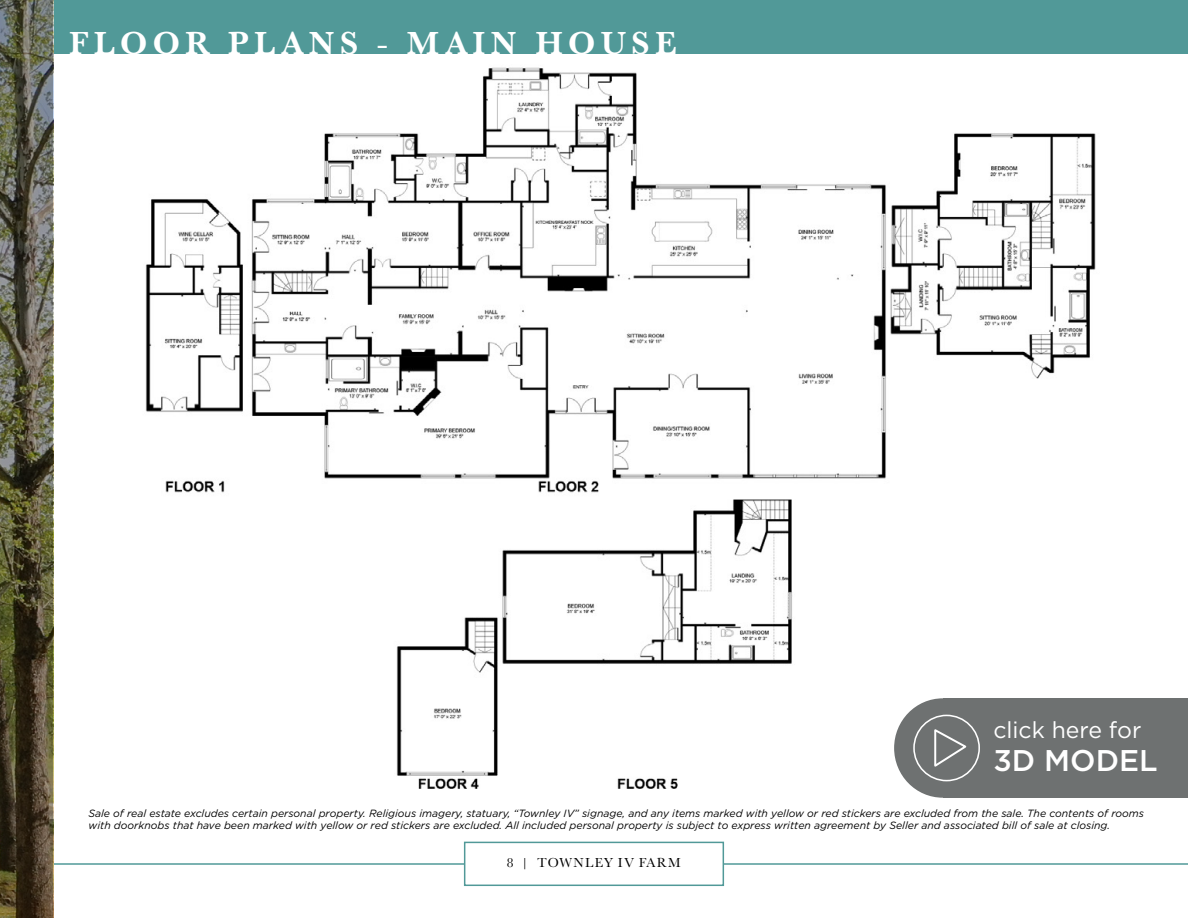
<style>
.page{position:relative;width:1188px;height:918px;background:#fff}
.page>*{position:absolute;margin:0;border:0;box-sizing:border-box;transform-origin:0 0}
.t1{font:700 33px "Baskerville URW";letter-spacing:.16em;color:#fff}
.t2{font:500 30px "Gotham";color:#fff}
.t3{font:23.1px "Gotham";color:#fff}
.t4{font:13.5px "Baskerville URW";letter-spacing:.095em;color:#000}
.t5{font:italic 10.5px/12px "Gotham";color:#000}
</style>
<div class="page">
<hr style="left:0;top:863px;width:1188px;height:2px;background:#519998">
<div style="left:464px;top:842px;width:260px;height:44px;background:#fff;border:2px solid #519998"></div>
<div style="left:943px;top:698px;width:245px;height:100px;background:#6e7171"></div>
<div style="left:894px;top:698px;width:97px;height:100px;background:#6e7171;border-radius:50%"></div>
<div style="left:0;top:0;width:1188px;height:54px;background:#519998"></div>
<img style="left:396px;top:500px;width:397px;height:289px">
<img style="left:0;top:0;width:53px;height:918px">
<svg style="left:913px;top:715px;width:67px;height:66px"></svg>
<img style="left:145px;top:67px;width:951px;height:433px">
<h1 class="t1" style="left:69px;top:20px;width:609px">FLOOR PLANS - MAIN HOUSE</h1>
<h3 class="t3" style="left:993px;top:715px;width:150px">click here for</h3>
<h2 class="t2" style="left:993px;top:740px;width:166px">3D MODEL</h2>
<p class="t5" style="left:88px;top:807px;width:1057px">Sale of real estate excludes certain personal property. Religious imagery, statuary, “Townley IV” signage, and any items marked with yellow or red stickers are excluded from the sale. The contents of rooms with doorknobs that have been marked with yellow or red stickers are excluded. All included personal property is subject to express written agreement by Seller and associated bill of sale at closing.</p>
<p class="t4" style="left:507px;top:853px;width:176px">8 | TOWNLEY IV FARM</p>
</div>
